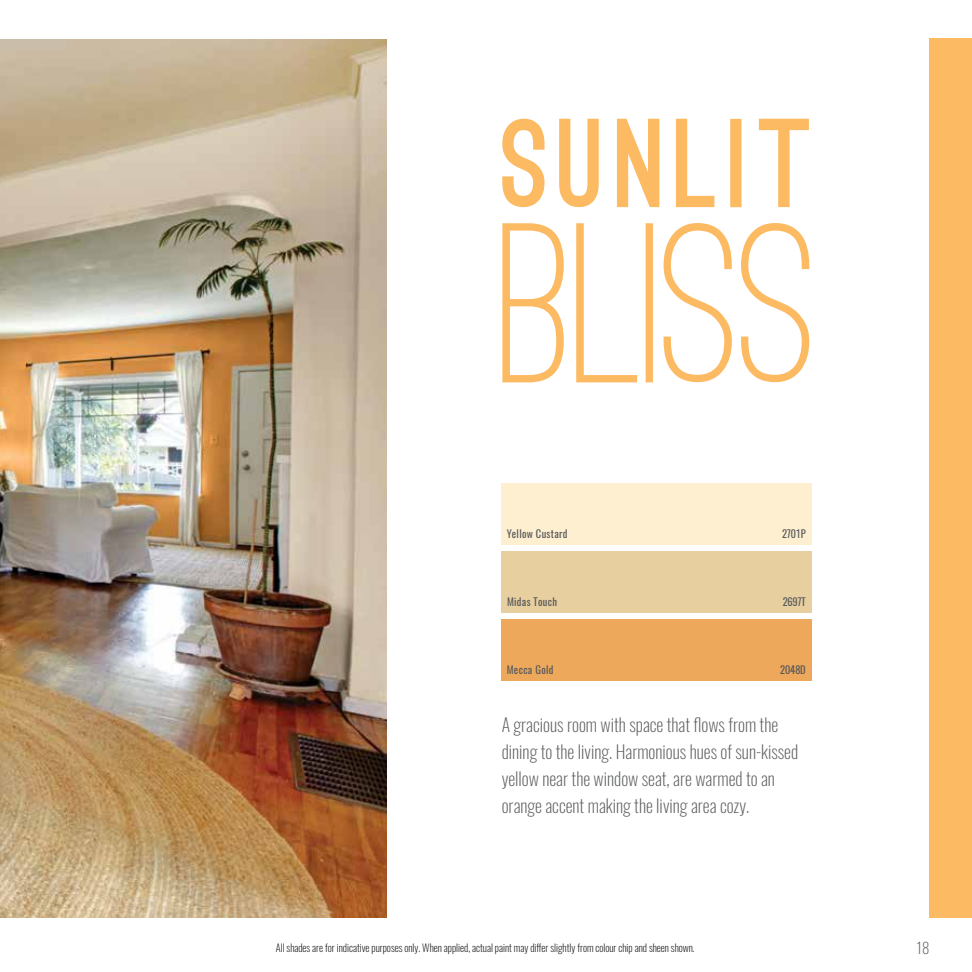
<style>
.page{position:relative;width:972px;height:972px;background:#fff}
.page>*{position:absolute;margin:0;border:0;box-sizing:border-box;transform-origin:0 0}
.t1{font:500 236.1px "Ostrich Sans";letter-spacing:-.02em;color:#fcba63}
.t2{font:900 119.85px "Ostrich Sans";letter-spacing:.065em;color:#fcba63}
.t3{font:200 18px/27px "Oswald";color:#58595b}
.t4{font:200 15px "Oswald";color:#58595b}
.t5{font:200 10.5px "Oswald";color:#000}
.t6{font:10.5px "Oswald";letter-spacing:.03em;color:#58595b}
</style>
<div class="page">
<img style="left:0;top:39px;width:387px;height:879px">
<div style="left:929px;top:39px;width:43px;height:879px;background:#fcba63"></div>
<div style="left:501px;top:620px;width:310px;height:61px;background:#eea85c"></div>
<div style="left:501px;top:552px;width:310px;height:61px;background:#e8cfa0"></div>
<div style="left:501px;top:484px;width:310px;height:61px;background:#ffefd1"></div>
<h2 class="t2" style="left:502px;top:119px;width:313px">SUNLIT</h2>
<h1 class="t1" style="left:498px;top:163px;width:324px">BLISS</h1>
<p class="t6" style="left:507px;top:527px;width:62px">Yellow Custard</p>
<p class="t6" style="left:782px;top:527px;width:25px">2701P</p>
<p class="t6" style="left:507px;top:595px;width:52px">Midas Touch</p>
<p class="t6" style="left:507px;top:663px;width:48px">Mecca Gold</p>
<p class="t6" style="left:783px;top:595px;width:25px">2697T</p>
<p class="t6" style="left:780px;top:663px;width:27px">2048D</p>
<p class="t3" style="left:502px;top:711px;width:298px">A gracious room with space that flows from the dining to the living. Harmonious hues of sun-kissed yellow near the window seat, are warmed to an orange accent making the living area cozy.</p>
<p class="t5" style="left:276px;top:941px;width:420px">All shades are for indicative purposes only. When applied, actual paint may differ slightly from colour chip and sheen shown.</p>
<p class="t4" style="left:916px;top:938px;width:15px">18</p>
</div>
